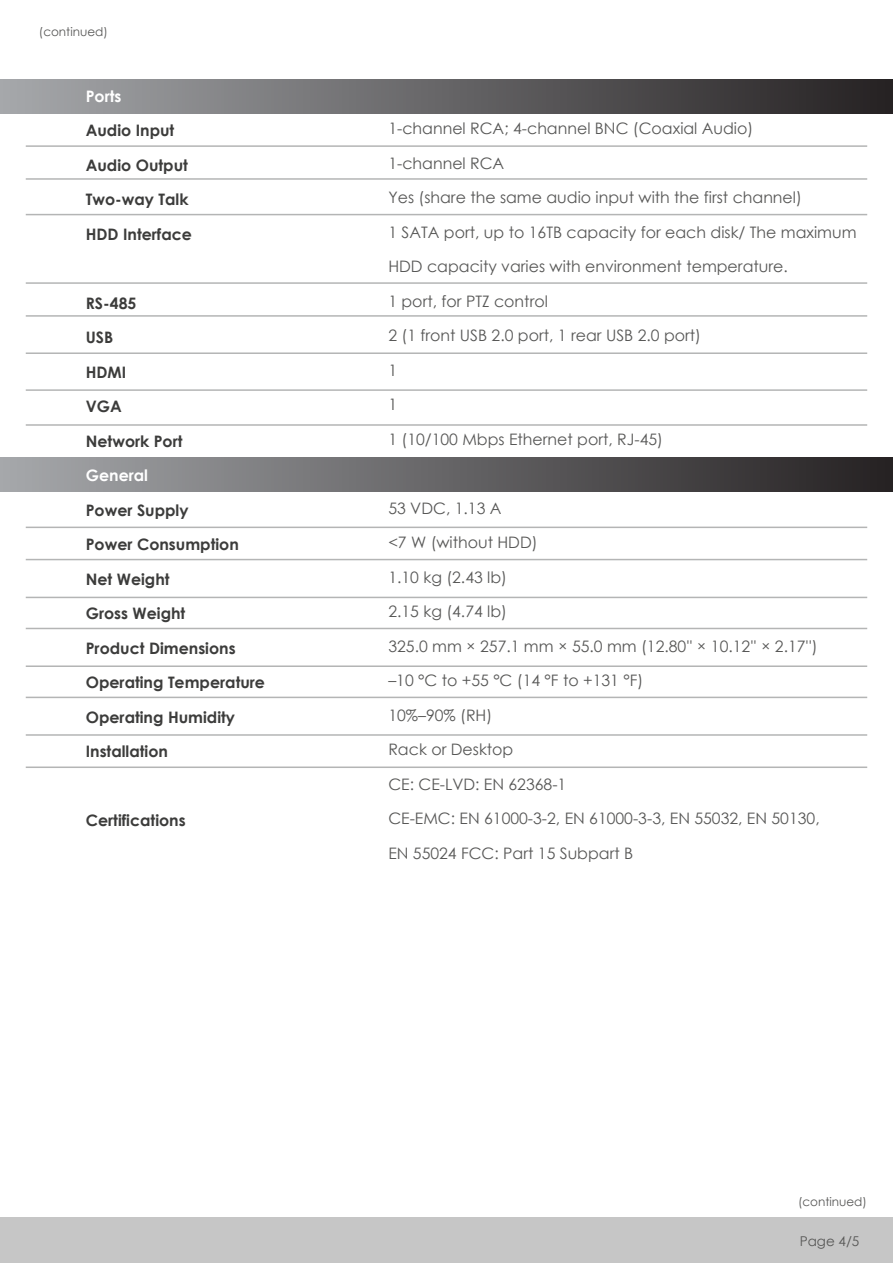
<style>
.page{position:relative;width:893px;height:1263px;background:#fff}
.page>*{position:absolute;margin:0;border:0;box-sizing:border-box;transform-origin:0 0}
.t1{font:15.75px/34.5px "Century Gothic";color:#575756}
.t2{font:700 15.75px/34.5px "Century Gothic";color:#3c3c3b}
.t3{font:700 15.75px "Century Gothic";color:#fff}
.t4{font:13.5px "Century Gothic";color:#575756}
.t5{font:12px "Century Gothic";color:#575756}
</style>
<div class="page">
<div style="left:0;top:79px;width:893px;height:34px;background:linear-gradient(to right,#a6a8ab,#252122)"></div>
<div style="left:0;top:457px;width:893px;height:34px;background:linear-gradient(to right,#a6a8ab,#252122)"></div>
<hr style="left:26px;top:145px;width:841px;height:2px;background:#b4b5b5">
<hr style="left:26px;top:178px;width:841px;height:2px;background:#b4b5b5">
<hr style="left:26px;top:214px;width:841px;height:1px;background:#b4b5b5">
<hr style="left:26px;top:282px;width:841px;height:2px;background:#b4b5b5">
<hr style="left:26px;top:315px;width:841px;height:2px;background:#b4b5b5">
<hr style="left:26px;top:352px;width:841px;height:2px;background:#b4b5b5">
<hr style="left:26px;top:389px;width:841px;height:2px;background:#b4b5b5">
<hr style="left:26px;top:424px;width:841px;height:2px;background:#b4b5b5">
<hr style="left:26px;top:527px;width:841px;height:1px;background:#b4b5b5">
<hr style="left:26px;top:559px;width:841px;height:1px;background:#b4b5b5">
<hr style="left:26px;top:597px;width:841px;height:1px;background:#b4b5b5">
<hr style="left:26px;top:628px;width:841px;height:1px;background:#b4b5b5">
<hr style="left:26px;top:665px;width:841px;height:2px;background:#b4b5b5">
<hr style="left:26px;top:697px;width:841px;height:1px;background:#b4b5b5">
<hr style="left:26px;top:734px;width:841px;height:2px;background:#b4b5b5">
<hr style="left:26px;top:766px;width:841px;height:2px;background:#b4b5b5">
<div style="left:0;top:1217px;width:893px;height:46px;background:#c6c6c6"></div>
<p class="t5" style="left:39px;top:24px;width:70px">(continued)</p>
<p class="t3" style="left:86px;top:84px;width:37px">Ports</p>
<p class="t2" style="left:86px;top:113px;width:108px">Audio Input<br>Audio Output<br>Two-way Talk<br>HDD Interface</p>
<p class="t2" style="left:86px;top:285px;width:98px">RS-485<br>USB<br>HDMI<br>VGA<br>Network Port</p>
<p class="t3" style="left:86px;top:463px;width:64px">General</p>
<p class="t2" style="left:86px;top:492px;width:181px">Power Supply<br>Power Consumption<br>Net Weight<br>Gross Weight<br>Product Dimensions<br>Operating Temperature<br>Operating Humidity<br>Installation</p>
<p class="t2" style="left:86px;top:802px;width:101px">Certifications</p>
<p class="t1" style="left:388px;top:111px;width:470px">1-channel RCA; 4-channel BNC (Coaxial Audio)<br>1-channel RCA<br>Yes (share the same audio input with the first channel)<br>1 SATA port, up to 16TB capacity for each disk/ The maximum<br>HDD capacity varies with environment temperature.<br>1 port, for PTZ control<br>2 (1 front USB 2.0 port, 1 rear USB 2.0 port)<br>1<br>1<br>1 (10/100 Mbps Ethernet port, RJ-45)</p>
<p class="t1" style="left:388px;top:490px;width:433px">53 VDC, 1.13 A<br>&lt;7 W (without HDD)<br>1.10 kg (2.43 lb)<br>2.15 kg (4.74 lb)<br>325.0 mm × 257.1 mm × 55.0 mm (12.80'' × 10.12'' × 2.17'') –10 °C to +55 °C (14 °F to +131 °F)<br>10%–90% (RH)<br>Rack or Desktop<br>CE: CE-LVD: EN 62368-1<br>CE-EMC: EN 61000-3-2, EN 61000-3-3, EN 55032, EN 50130,<br>EN 55024 FCC: Part 15 Subpart B</p>
<p class="t5" style="left:798px;top:1193px;width:70px">(continued)</p>
<p class="t4" style="left:800px;top:1232px;width:61px">Page 4/5</p>
</div>
